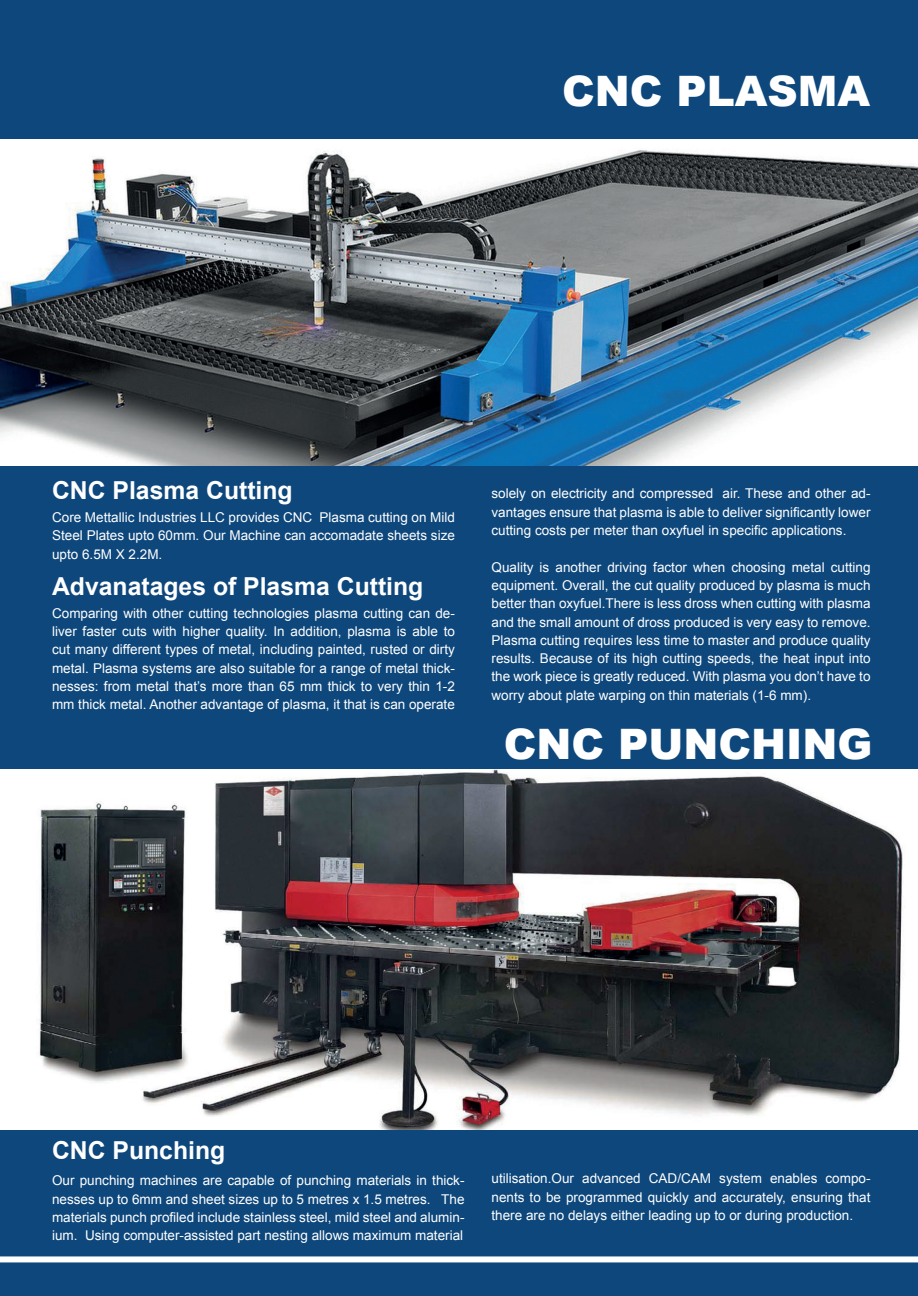
<style>
.page{position:relative;width:918px;height:1296px;background:#0d477c}
.page>*{position:absolute;margin:0;border:0;box-sizing:border-box;transform-origin:0 0}
.t1{font:900 42px "Arial";color:#fff}
.t2{font:700 24.75px "Arial";color:#fff}
.t3{font:13.5px/18.3px "Arial";color:#fff;text-align:justify}
</style>
<div class="page">
<div style="left:0;top:1256px;width:918px;height:6px;background:#fff"></div>
<img style="left:0;top:140px;width:918px;height:326px">
<img style="left:0;top:770px;width:918px;height:360px">
<p class="t1" style="left:562px;top:60px;width:309px">CNC PLASMA</p>
<p class="t2" style="left:52px;top:474px;width:242px">CNC Plasma Cutting</p>
<p class="t3" style="left:52px;top:508px;width:404px">Core Mettallic Industries LLC provides CNC Plasma cutting on Mild Steel Plates upto 60mm. Our Machine can accomadate sheets size upto 6.5M X 2.2M.</p>
<p class="t2" style="left:52px;top:570px;width:373px">Advanatages of Plasma Cutting</p>
<p class="t3" style="left:52px;top:604px;width:404px">Comparing with other cutting technologies plasma cutting can de&shy;liver faster cuts with higher quality. In addition, plasma is able to cut many different types of metal, including painted, rusted or dirty metal. Plasma systems are also suitable for a range of metal thick&shy;nesses: from metal that’s more than 65 mm thick to very thin 1-2 mm thick metal. Another advantage of plasma, it that is can operate</p>
<p class="t3" style="left:492px;top:485px;width:381px">solely on electricity and compressed air. These and other ad&shy;vantages ensure that plasma is able to deliver significantly lower cutting costs per meter than oxyfuel in specific applications.</p>
<p class="t3" style="left:492px;top:558px;width:381px">Quality is another driving factor when choosing metal cutting equipment. Overall, the cut quality produced by plasma is much better than oxyfuel.There is less dross when cutting with plasma and the small amount of dross produced is very easy to remove.<br>Plasma cutting requires less time to master and produce quality results. Because of its high cutting speeds, the heat input into the work piece is greatly reduced. With plasma you don’t have to worry about plate warping on thin materials (1-6 mm).</p>
<p class="t1" style="left:504px;top:714px;width:370px">CNC PUNCHING</p>
<p class="t2" style="left:52px;top:1133px;width:175px">CNC Punching</p>
<p class="t3" style="left:52px;top:1172px;width:414px">Our punching machines are capable of punching materials in thick&shy;nesses up to 6mm and sheet sizes up to 5 metres x 1.5 metres. The materials punch profiled include stainless steel, mild steel and alumin&shy;ium. Using computer-assisted part nesting allows maximum material</p>
<p class="t3" style="left:492px;top:1170px;width:381px">utilisation.Our advanced CAD/CAM system enables compo&shy;nents to be programmed quickly and accurately, ensuring that there are no delays either leading up to or during production.</p>
</div>
